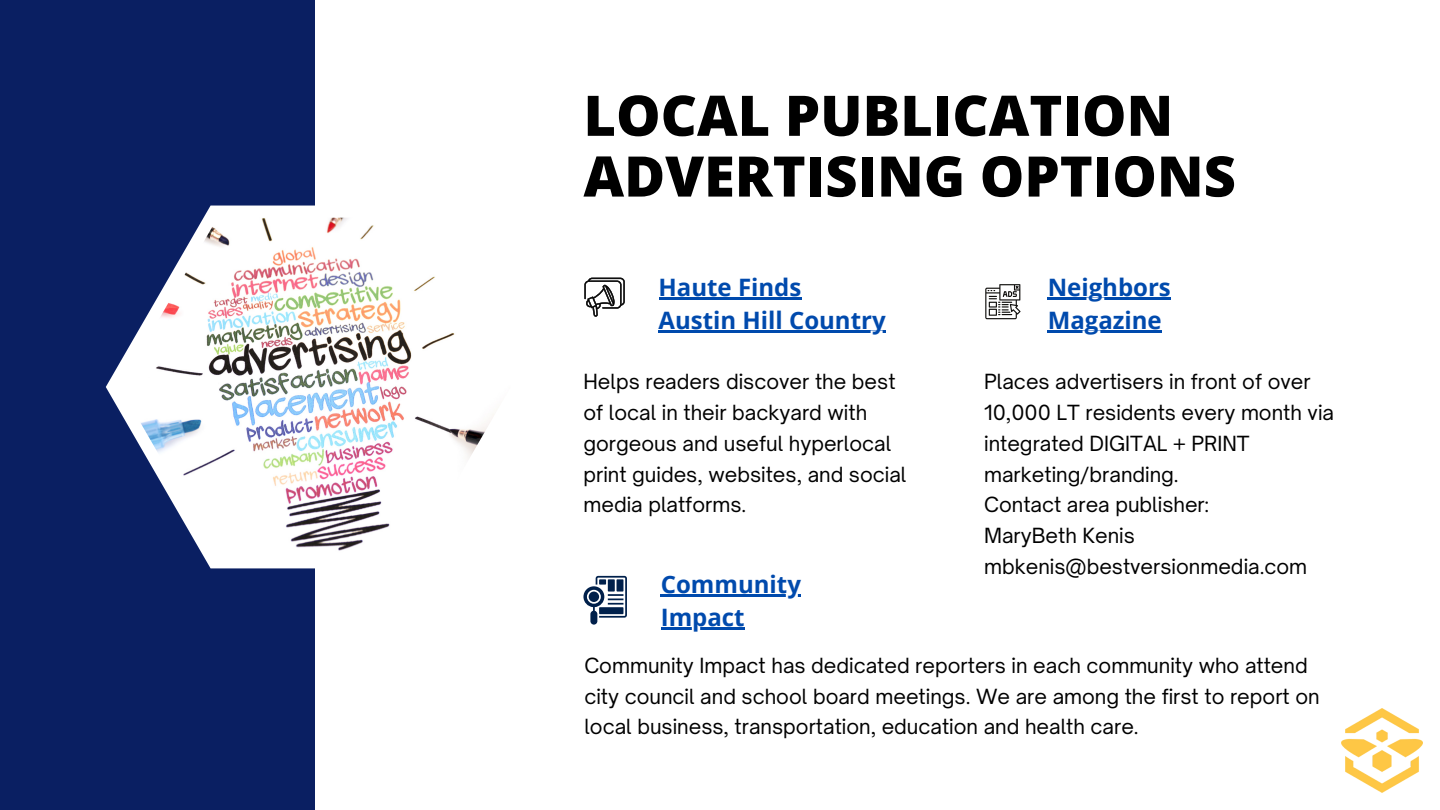
<style>
.page{position:relative;width:1440px;height:810px;background:#fff}
.page>*{position:absolute;margin:0;border:0;box-sizing:border-box;transform-origin:0 0}
.t1{font:800 56px/60.8px "Open Sans";color:#000}
.t2{font:700 24px/33px "Open Sans";color:#004aad}
.t3{font:20px/30.8px "Open Sauce One";color:#000}
</style>
<div class="page">
<div style="left:0;top:0;width:315px;height:810px;background:#0a1f62"></div>
<svg style="left:106px;top:206px;width:238px;height:362px"></svg>
<img style="left:120px;top:218px;width:374px;height:338px">
<svg style="left:583px;top:576px;width:44px;height:49px"></svg>
<svg style="left:584px;top:278px;width:41px;height:39px"></svg>
<svg style="left:985px;top:284px;width:36px;height:35px"></svg>
<hr style="left:659px;top:298px;width:142px;height:2px;background:#004aad">
<hr style="left:659px;top:331px;width:227px;height:2px;background:#004aad">
<hr style="left:1048px;top:298px;width:123px;height:2px;background:#004aad">
<hr style="left:1048px;top:331px;width:114px;height:2px;background:#004aad">
<hr style="left:661px;top:594px;width:140px;height:2px;background:#004aad">
<hr style="left:661px;top:627px;width:84px;height:2px;background:#004aad">
<img style="left:1342px;top:708px;width:81px;height:85px">
<p class="t1" style="left:583px;top:84px;width:654px">LOCAL PUBLICATION<br>ADVERTISING OPTIONS</p>
<p class="t2" style="left:659px;top:271px;width:144px">Haute Finds</p>
<p class="t2" style="left:659px;top:304px;width:229px">Austin Hill Country</p>
<p class="t3" style="left:583px;top:366px;width:325px">Helps readers discover the best of local in their backyard with gorgeous and useful hyperlocal print guides, websites, and social media platforms.</p>
<p class="t2" style="left:661px;top:567px;width:142px">Community</p>
<p class="t2" style="left:661px;top:600px;width:85px">Impact</p>
<p class="t2" style="left:1048px;top:271px;width:125px">Neighbors<br>Magazine</p>
<p class="t3" style="left:984px;top:366px;width:351px">Places advertisers in front of over<br>10,000 LT residents every month via integrated DIGITAL + PRINT marketing/branding.</p>
<p class="t3" style="left:984px;top:489px;width:226px">Contact area publisher:</p>
<p class="t3" style="left:984px;top:520px;width:325px">MaryBeth Kenis mbkenis@bestversionmedia.com</p>
<p class="t3" style="left:584px;top:650px;width:737px">Community Impact has dedicated reporters in each community who attend city council and school board meetings. We are among the first to report on local business, transportation, education and health care.</p>
</div>
